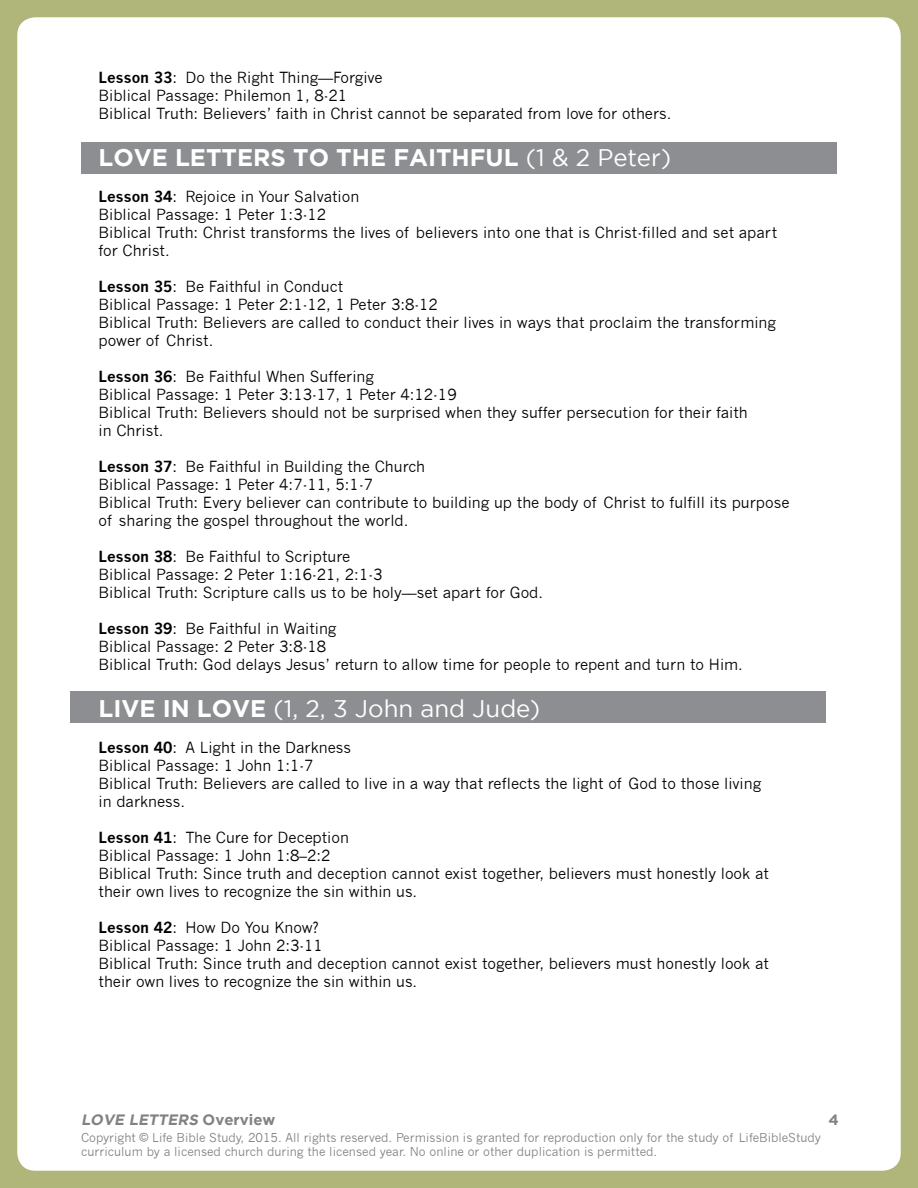
<style>
.page{position:relative;width:918px;height:1188px;background:#b0b579}
.page>*{position:absolute;margin:0;border:0;box-sizing:border-box;transform-origin:0 0}
.t1{font:700 24px "Gotham";color:#fff}
.t2{font:24px "Gotham";color:#fff}
.t3{font:15px/18px "News Gothic";color:#000}
.t4{font:italic 700 15px "Gotham";color:#808285}
.t5{font:700 15px "Gotham";color:#808285}
.t6{font:12px/14.4px "News Gothic";color:#808285}
.s1{font-weight:700}
.s2{font-weight:400}
.s3{font-style:normal}
</style>
<div class="page">
<div style="left:17px;top:17px;width:884px;height:1154px;background:#fff;border-radius:18px"></div>
<div style="left:81px;top:142px;width:756px;height:31px;background:#8c8e91"></div>
<div style="left:70px;top:692px;width:755px;height:31px;background:#8c8e91"></div>
<p class="t3" style="left:99px;top:69px;width:574px"><span class="s1">Lesson 33</span>: Do the Right Thing—Forgive<br>Biblical Passage: Philemon 1, 8-21<br>Biblical Truth: Believers’ faith in Christ cannot be separated from love for others.</p>
<h1 class="t1" style="left:99px;top:144px;width:574px">LOVE LETTERS TO THE FAITHFUL <span class="s2">(1 &amp; 2 Peter)</span></h1>
<p class="t3" style="left:99px;top:187px;width:680px"><span class="s1">Lesson 34</span>: Rejoice in Your Salvation<br>Biblical Passage: 1 Peter 1:3-12<br>Biblical Truth: Christ transforms the lives of believers into one that is Christ-filled and set apart for Christ.</p>
<p class="t3" style="left:99px;top:277px;width:679px"><span class="s1">Lesson 35</span>: Be Faithful in Conduct<br>Biblical Passage: 1 Peter 2:1-12, 1 Peter 3:8-12<br>Biblical Truth: Believers are called to conduct their lives in ways that proclaim the transforming power of Christ.</p>
<p class="t3" style="left:99px;top:367px;width:651px"><span class="s1">Lesson 36</span>: Be Faithful When Suffering<br>Biblical Passage: 1 Peter 3:13-17, 1 Peter 4:12-19<br>Biblical Truth: Believers should not be surprised when they suffer persecution for their faith in Christ.</p>
<p class="t3" style="left:99px;top:457px;width:692px"><span class="s1">Lesson 37</span>: Be Faithful in Building the Church<br>Biblical Passage: 1 Peter 4:7-11, 5:1-7<br>Biblical Truth: Every believer can contribute to building up the body of Christ to fulfill its purpose of sharing the gospel throughout the world.</p>
<p class="t3" style="left:99px;top:547px;width:446px"><span class="s1">Lesson 38</span>: Be Faithful to Scripture<br>Biblical Passage: 2 Peter 1:16-21, 2:1-3<br>Biblical Truth: Scripture calls us to be holy––set apart for God.</p>
<p class="t3" style="left:99px;top:619px;width:646px"><span class="s1">Lesson 39</span>: Be Faithful in Waiting<br>Biblical Passage: 2 Peter 3:8-18<br>Biblical Truth: God delays Jesus’ return to allow time for people to repent and turn to Him.</p>
<h1 class="t2" style="left:99px;top:695px;width:443px"><span class="s1">LIVE IN LOVE</span> (1, 2, 3 John and Jude)</h1>
<p class="t3" style="left:99px;top:738px;width:664px"><span class="s1">Lesson 40</span>: A Light in the Darkness<br>Biblical Passage: 1 John 1:1-7<br>Biblical Truth: Believers are called to live in a way that reflects the light of God to those living in darkness.</p>
<p class="t3" style="left:99px;top:828px;width:672px"><span class="s1">Lesson 41</span>: The Cure for Deception<br>Biblical Passage: 1 John 1:8–2:2<br>Biblical Truth: Since truth and deception cannot exist together, believers must honestly look at their own lives to recognize the sin within us.</p>
<p class="t3" style="left:99px;top:918px;width:672px"><span class="s1">Lesson 42</span>: How Do You Know?<br>Biblical Passage: 1 John 2:3-11<br>Biblical Truth: Since truth and deception cannot exist together, believers must honestly look at their own lives to recognize the sin within us.</p>
<p class="t4" style="left:81px;top:1111px;width:196px">LOVE LETTERS <span class="s3">O v e r v i e w</span></p>
<p class="t6" style="left:81px;top:1131px;width:741px">Copyright © Life Bible Study, 2015. All rights reserved. Permission is granted for reproduction only for the study of LifeBibleStudy curriculum by a licensed church during the licensed year. No online or other duplication is permitted.</p>
<p class="t5" style="left:828px;top:1111px;width:12px">4</p>
</div>
